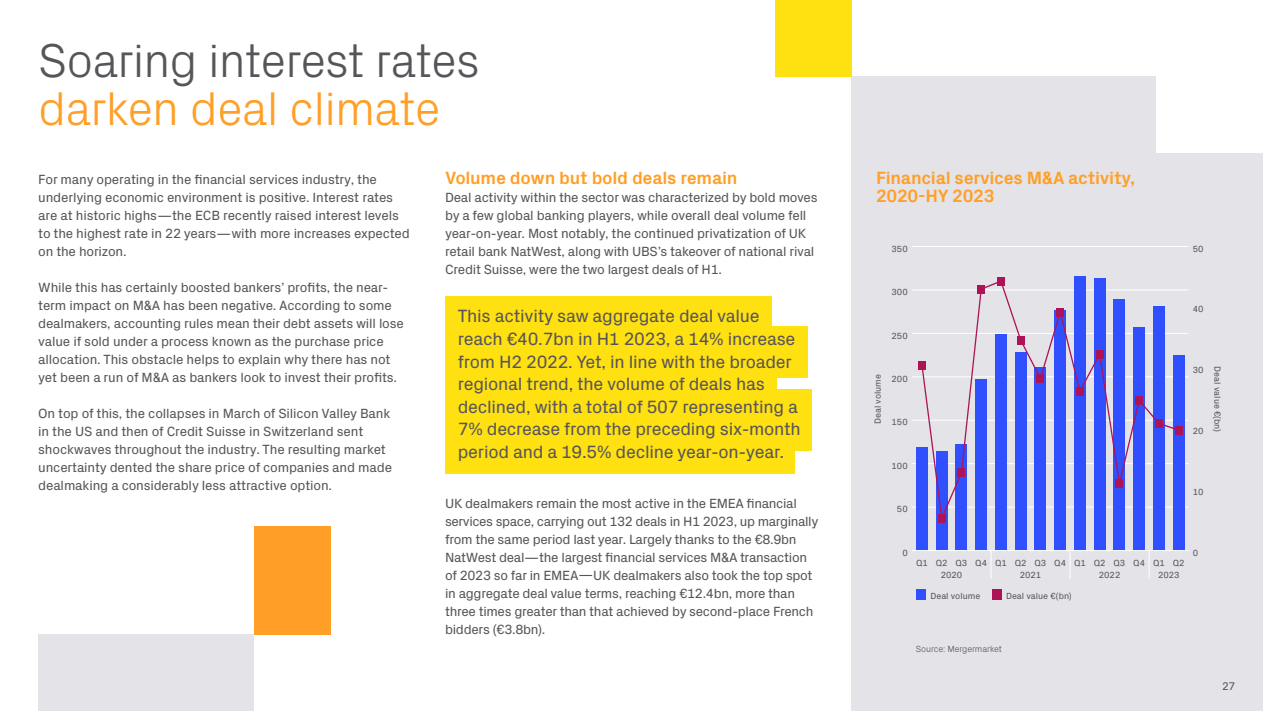
<style>
.page{position:relative;width:1263px;height:711px;background:#fff}
.page>*{position:absolute;margin:0;border:0;box-sizing:border-box;transform-origin:0 0}
._01_Heading{font:300 48px/48px "Px Grotesk";letter-spacing:-.02em;color:#575559}
._04_Call_Outs{font:18px/22.5px "Px Grotesk";letter-spacing:-.015em;color:#575559}
._02_Sub_Head{font:700 18px/18px "Px Grotesk";letter-spacing:-.015em;color:#ff9f27}
._03_Body_Copy{font:13.5px/18px "Px Grotesk";letter-spacing:-.015em;color:#575559}
.t1{font:11.25px "Px Grotesk";color:#575559}
.t2{font:9px "Px Grotesk";color:#575559}
.t3{font:300 9px "Px Grotesk";letter-spacing:-.015em;color:#575559}
.s1{color:#ff9f27}
</style>
<div class="page">
<div style="left:852px;top:77px;width:411px;height:633px;background:#e4e3e8"></div>
<div style="left:445px;top:297px;width:326px;height:41px;background:#ffe010"></div>
<div style="left:445px;top:326px;width:362px;height:52px;background:#ffe010"></div>
<div style="left:445px;top:355px;width:331px;height:44px;background:#ffe010"></div>
<div style="left:445px;top:389px;width:367px;height:62px;background:#ffe010"></div>
<div style="left:445px;top:441px;width:349px;height:32px;background:#ffe010"></div>
<hr style="left:912px;top:506px;width:276px;height:1px;background:#fff">
<hr style="left:912px;top:463px;width:276px;height:1px;background:#fff">
<hr style="left:912px;top:419px;width:276px;height:1px;background:#fff">
<hr style="left:912px;top:376px;width:276px;height:1px;background:#fff">
<hr style="left:912px;top:333px;width:276px;height:1px;background:#fff">
<hr style="left:912px;top:289px;width:276px;height:1px;background:#fff">
<hr style="left:912px;top:246px;width:276px;height:1px;background:#fff">
<div style="left:916px;top:447px;width:12px;height:103px;background:#304ffe"></div>
<div style="left:936px;top:450px;width:12px;height:100px;background:#304ffe"></div>
<div style="left:955px;top:443px;width:12px;height:107px;background:#304ffe"></div>
<div style="left:975px;top:378px;width:12px;height:172px;background:#304ffe"></div>
<div style="left:995px;top:334px;width:12px;height:216px;background:#304ffe"></div>
<div style="left:1015px;top:351px;width:11px;height:199px;background:#304ffe"></div>
<div style="left:1034px;top:367px;width:12px;height:183px;background:#304ffe"></div>
<div style="left:1054px;top:310px;width:12px;height:240px;background:#304ffe"></div>
<div style="left:1074px;top:276px;width:12px;height:274px;background:#304ffe"></div>
<div style="left:1094px;top:277px;width:11px;height:273px;background:#304ffe"></div>
<div style="left:1113px;top:299px;width:12px;height:251px;background:#304ffe"></div>
<div style="left:1133px;top:327px;width:12px;height:223px;background:#304ffe"></div>
<div style="left:1153px;top:305px;width:12px;height:245px;background:#304ffe"></div>
<div style="left:1173px;top:355px;width:11px;height:195px;background:#304ffe"></div>
<svg style="left:921px;top:280px;width:258px;height:240px"></svg>
<div style="left:918px;top:361px;width:8px;height:8px;background:#ad1457"></div>
<div style="left:938px;top:514px;width:7px;height:8px;background:#ad1457"></div>
<div style="left:957px;top:468px;width:8px;height:8px;background:#ad1457"></div>
<div style="left:977px;top:285px;width:8px;height:8px;background:#ad1457"></div>
<div style="left:997px;top:277px;width:8px;height:8px;background:#ad1457"></div>
<div style="left:1017px;top:336px;width:7px;height:8px;background:#ad1457"></div>
<div style="left:1036px;top:374px;width:8px;height:8px;background:#ad1457"></div>
<div style="left:1056px;top:308px;width:8px;height:8px;background:#ad1457"></div>
<div style="left:1076px;top:387px;width:8px;height:8px;background:#ad1457"></div>
<div style="left:1096px;top:350px;width:7px;height:8px;background:#ad1457"></div>
<div style="left:1115px;top:479px;width:8px;height:8px;background:#ad1457"></div>
<div style="left:1135px;top:396px;width:8px;height:8px;background:#ad1457"></div>
<div style="left:1155px;top:419px;width:8px;height:8px;background:#ad1457"></div>
<div style="left:1175px;top:425px;width:7px;height:9px;background:#ad1457"></div>
<div style="left:916px;top:589px;width:10px;height:10px;background:#304ffe"></div>
<div style="left:992px;top:589px;width:10px;height:10px;background:#ad1457"></div>
<svg style="left:991px;top:550px;width:1px;height:28px"></svg>
<svg style="left:1149px;top:550px;width:1px;height:28px"></svg>
<svg style="left:1070px;top:550px;width:1px;height:28px"></svg>
<hr style="left:912px;top:549px;width:276px;height:1px;background:#fff">
<div style="left:1156px;top:66px;width:107px;height:87px;background:#fff"></div>
<div style="left:775px;top:0;width:77px;height:77px;background:#ffe010"></div>
<div style="left:254px;top:525px;width:76px;height:108px;background:#ff9f27"></div>
<div style="left:38px;top:633px;width:216px;height:77px;background:#e4e3e8"></div>
<p class="_01_Heading" style="left:38px;top:32px;width:443px">Soaring interest rates <span class="s1">darken deal climate</span></p>
<p class="_03_Body_Copy" style="left:38px;top:169px;width:373px">For many operating in the financial services industry, the underlying economic environment is positive. Interest rates are at historic highs—the ECB recently raised interest levels to the highest rate in 22 years—with more increases expected on the horizon.</p>
<p class="_03_Body_Copy" style="left:38px;top:277px;width:367px">While this has certainly boosted bankers’ profits, the near&shy;term impact on M&amp;A has been negative. According to some dealmakers, accounting rules mean their debt assets will lose value if sold under a process known as the purchase price allocation. This obstacle helps to explain why there has not yet been a run of M&amp;A as bankers look to invest their profits.</p>
<p class="_03_Body_Copy" style="left:38px;top:403px;width:355px">On top of this, the collapses in March of Silicon Valley Bank in the US and then of Credit Suisse in Switzerland sent shockwaves throughout the industry. The resulting market uncertainty dented the share price of companies and made dealmaking a considerably less attractive option.</p>
<p class="_02_Sub_Head" style="left:445px;top:167px;width:294px">Volume down but bold deals remain</p>
<p class="_03_Body_Copy" style="left:445px;top:187px;width:374px">Deal activity within the sector was characterized by bold moves by a few global banking players, while overall deal volume fell year-on-year. Most notably, the continued privatization of UK retail bank NatWest, along with UBS’s takeover of national rival Credit Suisse, were the two largest deals of H1.</p>
<p class="_04_Call_Outs" style="left:458px;top:303px;width:344px">This activity saw aggregate deal value reach €40.7bn in H1 2023, a 14% increase from H2 2022. Yet, in line with the broader regional trend, the volume of deals has declined, with a total of 507 representing a 7% decrease from the preceding six-month period and a 19.5% decline year-on-year.</p>
<p class="_03_Body_Copy" style="left:445px;top:493px;width:375px">UK dealmakers remain the most active in the EMEA financial services space, carrying out 132 deals in H1 2023, up marginally from the same period last year. Largely thanks to the €8.9bn NatWest deal—the largest financial services M&amp;A transaction of 2023 so far in EMEA—UK dealmakers also took the top spot in aggregate deal value terms, reaching €12.4bn, more than three times greater than that achieved by second-place French bidders (€3.8bn).</p>
<p class="_02_Sub_Head" style="left:876px;top:167px;width:261px">Financial services M&amp;A activity,<br>2020-HY 2023</p>
<p class="t2" style="left:891px;top:242px;width:18px">350</p>
<p class="t2" style="left:891px;top:285px;width:18px">300</p>
<p class="t2" style="left:891px;top:328px;width:18px">250</p>
<p class="t2" style="left:1193px;top:242px;width:12px">50</p>
<p class="t2" style="left:1193px;top:302px;width:12px">40</p>
<p class="t2" style="left:1193px;top:363px;width:12px">30</p>
<p class="t2" style="left:871px;top:424px;width:51px;rotate:-90deg">Deal volume</p>
<p class="t2" style="left:1224px;top:366px;width:67px;rotate:90deg">Deal value €(bn)</p>
<p class="t2" style="left:891px;top:372px;width:18px">200</p>
<p class="t2" style="left:891px;top:415px;width:18px">150</p>
<p class="t2" style="left:1193px;top:424px;width:12px">20</p>
<p class="t2" style="left:891px;top:459px;width:18px">100</p>
<p class="t2" style="left:897px;top:502px;width:12px">50</p>
<p class="t2" style="left:1193px;top:485px;width:12px">10</p>
<p class="t2" style="left:902px;top:545px;width:7px">0</p>
<p class="t2" style="left:916px;top:555px;width:270px">Q1 Q2 Q3 Q4 Q1 Q2 Q3 Q4 Q1 Q2 Q3 Q4 Q1 Q2</p>
<p class="t2" style="left:941px;top:567px;width:23px">2020</p>
<p class="t2" style="left:1020px;top:567px;width:23px">2021</p>
<p class="t2" style="left:1099px;top:567px;width:23px">2022</p>
<p class="t2" style="left:1158px;top:567px;width:23px">2023</p>
<p class="t2" style="left:930px;top:589px;width:51px">Deal volume</p>
<p class="t2" style="left:1006px;top:589px;width:67px">Deal value €(bn)</p>
<p class="t2" style="left:1193px;top:545px;width:7px">0</p>
<p class="t3" style="left:916px;top:642px;width:88px">Source: Mergermarket</p>
<p class="t1" style="left:1222px;top:677px;width:15px">27</p>
</div>
